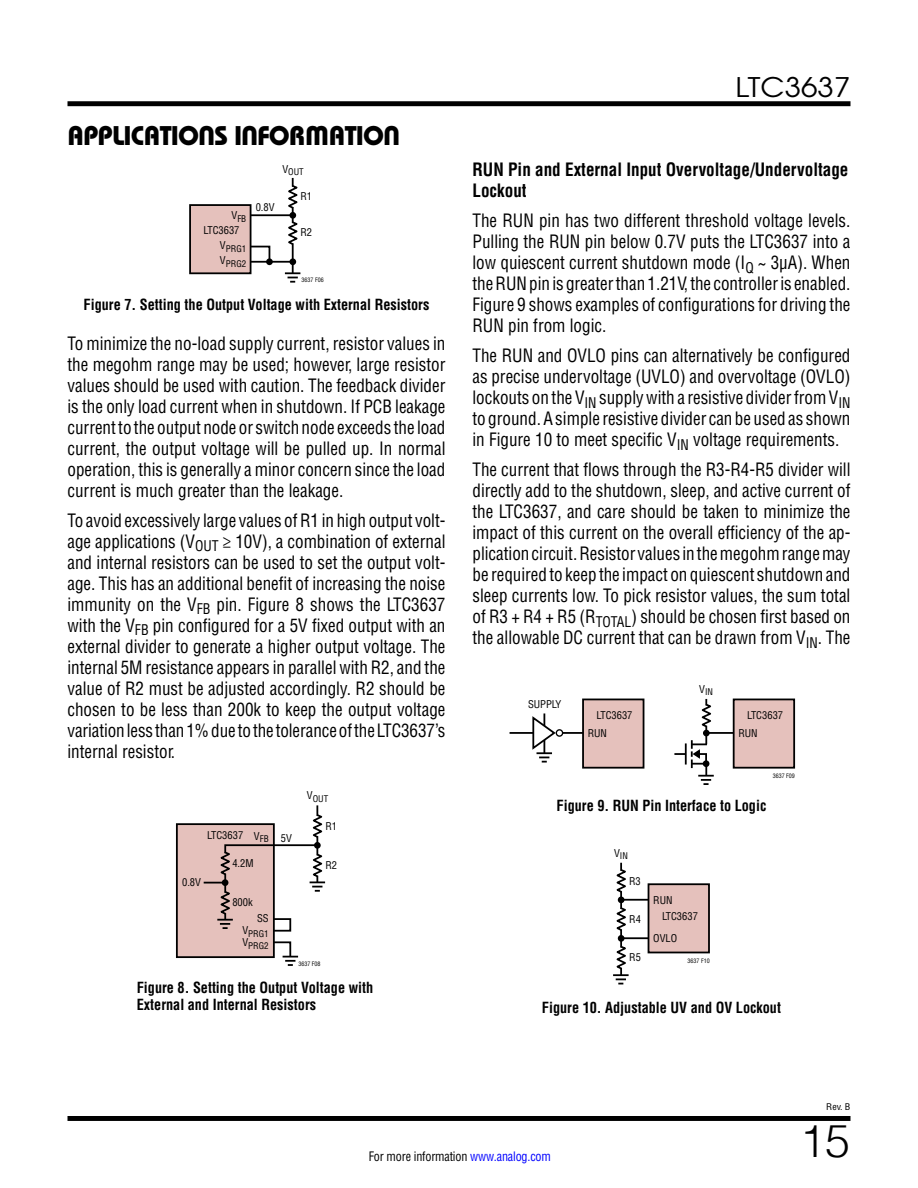
<style>
.page{position:relative;width:918px;height:1188px;background:#fff}
.page>*{position:absolute;margin:0;border:0;box-sizing:border-box;transform-origin:0 0}
.t1{font:300 45px "Helvetica";color:#000}
.t2{font:27px "Linear Bauhaus";letter-spacing:-.02em;color:#000}
.t3{font:27px "Avant Garde";color:#000;scale:1.1 1}
.t4{font:18px/21px "Linear Helv Cond";color:#000;text-align:justify;scale:.95 1}
.t5{font:700 18px/21px "Linear Helv Cond";color:#000;scale:.95 1}
.t6{font:700 15px/16.5px "Linear Helv Cond";color:#000;scale:.95 1}
.t7{font:12.75px "Linear Helv Cond";letter-spacing:-.015em;color:#000;scale:.95 1}
.t8{font:10.5px "Linear Helv Cond";color:#000}
.t9{font:9px/15px "Linear Helv Cond";color:#000}
.t10{font:9px "Linear Helv Cond";color:#000;scale:1.1 1}
.t11{font:6px "Linear Helv Cond";color:#000}
.s1{color:#00f}
</style>
<div class="page">
<div style="left:68px;top:1116px;width:782px;height:5px;background:#000"></div>
<div style="left:68px;top:101px;width:782px;height:5px;background:#000"></div>
<svg style="left:251px;top:245px;width:20px;height:19px"></svg>
<hr style="left:292px;top:178px;width:2px;height:103px;background:#000">
<hr style="left:238px;top:214px;width:55px;height:2px;background:#000">
<hr style="left:238px;top:261px;width:55px;height:2px;background:#000">
<svg style="left:288px;top:220px;width:10px;height:27px"></svg>
<svg style="left:285px;top:272px;width:15px;height:11px"></svg>
<div style="left:266px;top:258px;width:7px;height:7px;background:#000;border-radius:50%"></div>
<div style="left:289px;top:258px;width:7px;height:7px;background:#000;border-radius:50%"></div>
<div style="left:289px;top:212px;width:7px;height:7px;background:#000;border-radius:50%"></div>
<div style="left:190px;top:205px;width:61px;height:68px;background:#e5c1bc"></div>
<div style="left:189px;top:204px;width:62px;height:70px;border:2px solid #000"></div>
<svg style="left:288px;top:183px;width:10px;height:27px"></svg>
<div style="left:177px;top:824px;width:97px;height:133px;background:#e5c1bc"></div>
<div style="left:176px;top:823px;width:99px;height:135px;border:2px solid #000"></div>
<hr style="left:316px;top:805px;width:2px;height:82px;background:#000">
<svg style="left:204px;top:813px;width:122px;height:116px"></svg>
<div style="left:273px;top:918px;width:18px;height:14px;border:2px solid #000"></div>
<svg style="left:272px;top:941px;width:26px;height:25px"></svg>
<hr style="left:706px;top:732px;width:31px;height:2px;background:#000">
<hr style="left:705px;top:699px;width:2px;height:78px;background:#000">
<hr style="left:543px;top:713px;width:2px;height:43px;background:#000">
<hr style="left:510px;top:732px;width:76px;height:2px;background:#000">
<div style="left:583px;top:699px;width:61px;height:69px;background:#e5c1bc"></div>
<div style="left:582px;top:699px;width:62px;height:70px;border:2px solid #000"></div>
<div style="left:734px;top:699px;width:60px;height:69px;background:#e5c1bc"></div>
<div style="left:733px;top:699px;width:62px;height:70px;border:2px solid #000"></div>
<svg style="left:698px;top:775px;width:16px;height:10px"></svg>
<div style="left:703px;top:760px;width:6px;height:7px;background:#000;border-radius:50%"></div>
<svg style="left:532px;top:714px;width:25px;height:49px"></svg>
<div style="left:556px;top:730px;width:7px;height:6px;background:#fff;border-radius:50%"></div>
<div style="left:556px;top:729px;width:7px;height:8px;border:1px solid #000;border-radius:50%"></div>
<svg style="left:674px;top:740px;width:34px;height:28px"></svg>
<svg style="left:701px;top:702px;width:11px;height:27px"></svg>
<div style="left:703px;top:730px;width:7px;height:6px;background:#000;border-radius:50%"></div>
<hr style="left:621px;top:937px;width:31px;height:2px;background:#000">
<hr style="left:621px;top:899px;width:31px;height:2px;background:#000">
<hr style="left:620px;top:863px;width:2px;height:113px;background:#000">
<div style="left:649px;top:884px;width:60px;height:68px;background:#e5c1bc"></div>
<div style="left:648px;top:883px;width:62px;height:70px;border:2px solid #000"></div>
<hr style="left:619px;top:975px;width:4px;height:10px;background:#848484">
<svg style="left:616px;top:867px;width:10px;height:27px"></svg>
<svg style="left:616px;top:906px;width:10px;height:27px"></svg>
<svg style="left:613px;top:944px;width:16px;height:40px"></svg>
<div style="left:618px;top:897px;width:7px;height:6px;background:#000;border-radius:50%"></div>
<div style="left:618px;top:935px;width:7px;height:7px;background:#000;border-radius:50%"></div>
<h2 class="t2" style="left:68px;top:119px;width:334px">APPLICATIONS INFORMATION</h2>
<p class="t9" style="left:282px;top:164px;width:23px"><sup>V</sup>OUT</p>
<p class="t9" style="left:231px;top:211px;width:16px"><sup>V</sup>FB</p>
<p class="t8" style="left:204px;top:224px;width:37px">LTC3637</p>
<p class="t9" style="left:220px;top:241px;width:28px"><sup>V</sup>PRG1<br><sup>V</sup>PRG2</p>
<p class="t8" style="left:256px;top:200px;width:20px">0.8V</p>
<p class="t8" style="left:301px;top:190px;width:13px">R1</p>
<p class="t8" style="left:301px;top:226px;width:13px">R2</p>
<p class="t11" style="left:302px;top:276px;width:24px">3637 F06</p>
<p class="t6" style="left:84px;top:296px;width:365px">Figure 7. Setting the Output Voltage with External Resistors</p>
<p class="t4" style="left:68px;top:333px;width:399px">To minimize the no-load supply current, resistor values in the megohm range may be used; however, large resistor values should be used with caution. The feedback divider is the only load current when in shutdown. If PCB leakage current to the output node or switch node exceeds the load current, the output voltage will be pulled up. In normal operation, this is generally a minor concern since the load current is much greater than the leakage.</p>
<p class="t4" style="left:67px;top:510px;width:399px">To avoid excessively large values of R1 in high output volt&shy;age applications (V<sub>OUT</sub> ≥ 10V), a combination of external and internal resistors can be used to set the output volt&shy;age. This has an additional benefit of increasing the noise immunity on the V<sub>FB</sub> pin. Figure 8 shows the LTC3637 with the V<sub>FB</sub> pin configured for a 5V fixed output with an external divider to generate a higher output voltage. The internal 5M resistance appears in parallel with R2, and the value of R2 must be adjusted accordingly. R2 should be chosen to be less than 200k to keep the output voltage variation less than 1% due to the tolerance of the LTC3637’s internal resistor.</p>
<p class="t8" style="left:207px;top:828px;width:37px">LTC3637</p>
<p class="t9" style="left:254px;top:831px;width:16px"><sup>V</sup>FB</p>
<p class="t8" style="left:182px;top:875px;width:20px">0.8V</p>
<p class="t8" style="left:232px;top:857px;width:23px">4.2M</p>
<p class="t8" style="left:232px;top:896px;width:22px">800k</p>
<p class="t8" style="left:257px;top:912px;width:13px">SS</p>
<p class="t9" style="left:242px;top:927px;width:28px;line-height:12px"><sup>V</sup>PRG1<br><sup>V</sup>PRG2</p>
<p class="t9" style="left:307px;top:791px;width:23px"><sup>V</sup>OUT</p>
<p class="t8" style="left:281px;top:831px;width:13px">5V</p>
<p class="t8" style="left:325px;top:819px;width:13px">R1</p>
<p class="t8" style="left:325px;top:858px;width:13px">R2</p>
<p class="t11" style="left:298px;top:960px;width:24px">3637 F08</p>
<p class="t6" style="left:137px;top:979px;width:250px">Figure 8. Setting the Output Voltage with<br>External and Internal Resistors</p>
<h2 class="t3" style="left:736px;top:70px;width:106px">LTC3637</h2>
<p class="t5" style="left:473px;top:159px;width:397px">RUN Pin and External Input Overvoltage/Undervoltage<br>Lockout</p>
<p class="t4" style="left:473px;top:210px;width:399px">The RUN pin has two different threshold voltage levels.<br>Pulling the RUN pin below 0.7V puts the LTC3637 into a low quiescent current shutdown mode (I<sub>Q</sub> ~ 3µA). When the RUN pin is greater than 1.21V, the controller is enabled.<br>Figure 9 shows examples of configurations for driving the RUN pin from logic.</p>
<p class="t4" style="left:473px;top:345px;width:399px">The RUN and OVLO pins can alternatively be configured as precise undervoltage (UVLO) and overvoltage (OVLO) lockouts on the V<sub>IN</sub> supply with a resistive divider from V<sub>IN </sub>to ground. A simple resistive divider can be used as shown in Figure 10 to meet specific V<sub>IN</sub> voltage requirements.</p>
<p class="t4" style="left:472px;top:459px;width:399px">The current that flows through the R3-R4-R5 divider will directly add to the shutdown, sleep, and active current of the LTC3637, and care should be taken to minimize the impact of this current on the overall efficiency of the ap&shy;plication circuit. Resistor values in the megohm range may be required to keep the impact on quiescent shutdown and sleep currents low. To pick resistor values, the sum total of R3 + R4 + R5 (R<sub>TOTAL</sub>) should be chosen first based on the allowable DC current that can be drawn from V<sub>IN</sub>. The</p>
<p class="t8" style="left:528px;top:698px;width:35px">SUPPLY</p>
<p class="t8" style="left:597px;top:709px;width:37px">LTC3637</p>
<p class="t8" style="left:588px;top:726px;width:21px">RUN</p>
<p class="t9" style="left:699px;top:685px;width:15px"><sup>V</sup>IN</p>
<p class="t8" style="left:747px;top:709px;width:37px">LTC3637</p>
<p class="t8" style="left:738px;top:726px;width:21px">RUN</p>
<p class="t11" style="left:773px;top:772px;width:24px">3637 F09</p>
<p class="t6" style="left:557px;top:797px;width:222px">Figure 9. RUN Pin Interface to Logic</p>
<p class="t9" style="left:614px;top:848px;width:15px"><sup>V</sup>IN</p>
<p class="t8" style="left:629px;top:874px;width:13px">R3</p>
<p class="t8" style="left:629px;top:912px;width:13px">R4</p>
<p class="t8" style="left:629px;top:951px;width:13px">R5</p>
<p class="t8" style="left:653px;top:893px;width:21px">RUN</p>
<p class="t8" style="left:662px;top:909px;width:37px">LTC3637</p>
<p class="t8" style="left:653px;top:932px;width:25px">OVLO</p>
<p class="t11" style="left:688px;top:957px;width:24px">3637 F10</p>
<p class="t6" style="left:542px;top:1000px;width:253px">Figure 10. Adjustable UV and OV Lockout</p>
<p class="t10" style="left:826px;top:1102px;width:24px">Rev. B</p>
<p class="t7" style="left:369px;top:1148px;width:193px">For more information <span class="s1">www.analog.com</span></p>
<h1 class="t1" style="left:800px;top:1103px;width:52px">15</h1>
</div>
